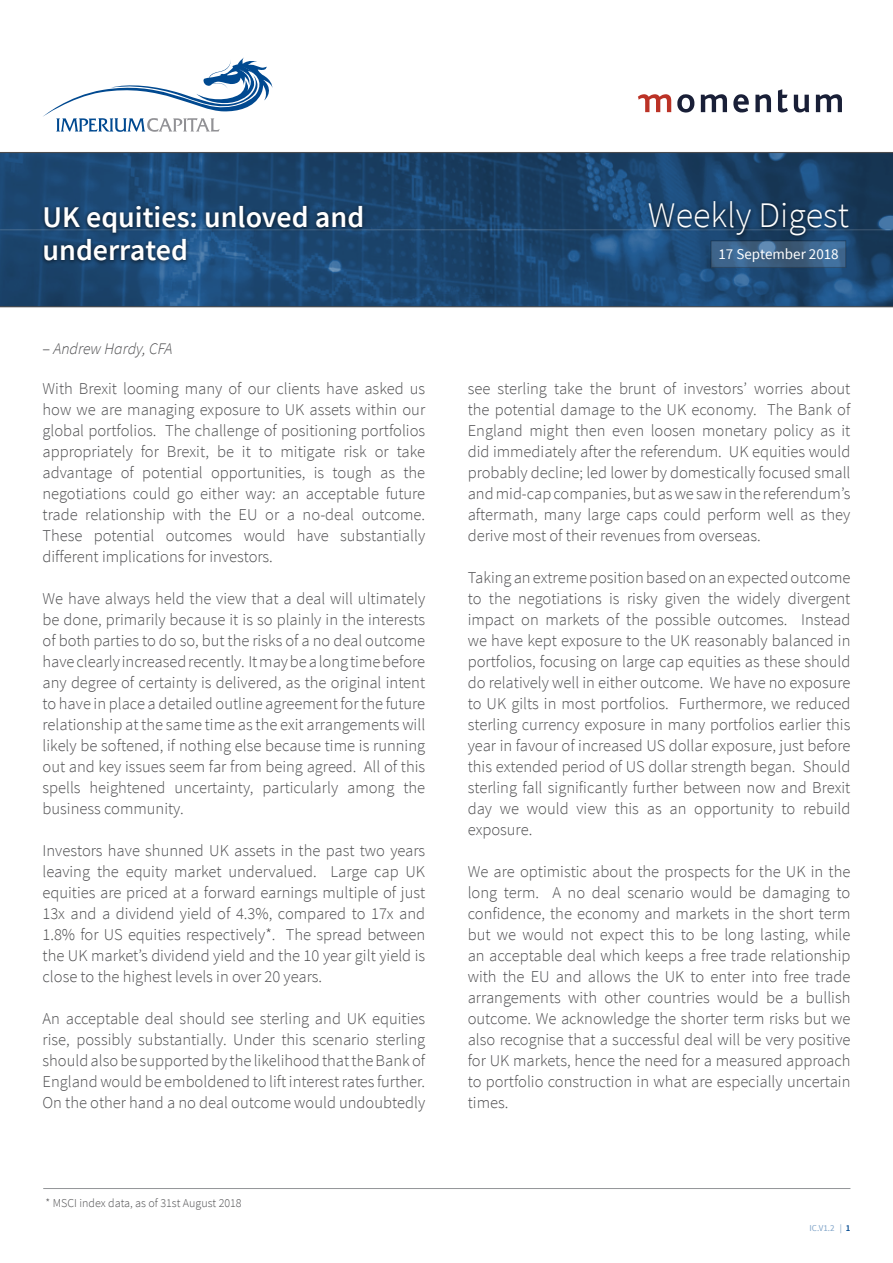
<style>
.page{position:relative;width:893px;height:1263px;background:#fff}
.page>*{position:absolute;margin:0;border:0;box-sizing:border-box;transform-origin:0 0}
.t1{font:300 36px "Source Sans Pro";color:#fff}
.t2{font:600 30px/33px "Source Sans Pro";color:#fff}
.t3{font:300 16.5px/21px "Source Sans Pro";color:#4d4d4f;text-align:justify}
.t4{font:italic 300 16.2px "Source Sans Pro";color:#4d4d4f}
.t5{font:15px "Source Sans Pro";color:#fff}
.t6{font:300 12px "Source Sans Pro";color:#4d4d4f}
.t7{font:9px "Source Sans Pro";color:#80a4c8}
.s1{font-style:normal}
.s2{font-weight:600;color:#004990}
</style>
<div class="page">
<svg style="left:0;top:153px;width:893px;height:153px;background:#1c4670"></svg>
<hr style="left:0;top:306px;width:893px;height:1px;background:#4d4d4f">
<hr style="left:0;top:152px;width:893px;height:1px;background:#4d4d4f">
<hr style="left:0;top:230px;width:893px;height:1px;background:#fff">
<svg style="left:638px;top:94px;width:33px;height:18px"></svg>
<svg style="left:701px;top:94px;width:26px;height:18px"></svg>
<svg style="left:733px;top:94px;width:16px;height:18px"></svg>
<svg style="left:755px;top:94px;width:16px;height:18px"></svg>
<svg style="left:778px;top:89px;width:10px;height:23px"></svg>
<svg style="left:794px;top:95px;width:15px;height:17px"></svg>
<svg style="left:816px;top:94px;width:26px;height:18px"></svg>
<svg style="left:677px;top:94px;width:17px;height:19px"></svg>
<svg style="left:43px;top:57px;width:230px;height:75px"></svg>
<div style="left:645px;top:197px;width:208px;height:43px;background:#000;opacity:.75"></div>
<svg style="left:713px;top:243px;width:131px;height:23px;background:#3f648a"></svg>
<hr style="left:43px;top:1188px;width:807px;height:1px;background:#939598">
<div style="left:40px;top:202px;width:327px;height:64px;background:#000;opacity:.75"></div>
<h2 class="t2" style="left:43px;top:202px;width:323px">UK equities: unloved and underrated</h2>
<p class="t4" style="left:43px;top:338px;width:131px"><span class="s1">–</span> Andrew Hardy, CFA</p>
<p class="t3" style="left:43px;top:378px;width:384px">With Brexit looming many of our clients have asked us how we are managing exposure to UK assets within our global portfolios. The challenge of positioning portfolios appropriately for Brexit, be it to mitigate risk or take advantage of potential opportunities, is tough as the negotiations could go either way: an acceptable future trade relationship with the EU or a no-deal outcome.<br>These potential outcomes would have substantially different implications for investors.</p>
<p class="t3" style="left:43px;top:588px;width:384px">We have always held the view that a deal will ultimately be done, primarily because it is so plainly in the interests of both parties to do so, but the risks of a no deal outcome have clearly increased recently. It may be a long time before any degree of certainty is delivered, as the original intent to have in place a detailed outline agreement for the future relationship at the same time as the exit arrangements will likely be softened, if nothing else because time is running out and key issues seem far from being agreed. All of this spells heightened uncertainty, particularly among the business community.</p>
<p class="t3" style="left:43px;top:840px;width:384px">Investors have shunned UK assets in the past two years leaving the equity market undervalued. Large cap UK equities are priced at a forward earnings multiple of just 13x and a dividend yield of 4.3%, compared to 17x and 1.8% for US equities respectively*. The spread between the UK market’s dividend yield and the 10 year gilt yield is close to the highest levels in over 20 years.</p>
<p class="t3" style="left:43px;top:1008px;width:384px">An acceptable deal should see sterling and UK equities rise, possibly substantially. Under this scenario sterling should also be supported by the likelihood that the Bank of England would be emboldened to lift interest rates further.<br>On the other hand a no deal outcome would undoubtedly</p>
<p class="t6" style="left:46px;top:1196px;width:198px">* MSCI index data, as of 31st August 2018</p>
<h1 class="t1" style="left:648px;top:194px;width:202px">Weekly Digest</h1>
<p class="t5" style="left:718px;top:245px;width:122px">17 September 2018</p>
<p class="t3" style="left:468px;top:378px;width:384px">see sterling take the brunt of investors’ worries about the potential damage to the UK economy. The Bank of England might then even loosen monetary policy as it did immediately after the referendum. UK equities would probably decline; led lower by domestically focused small and mid-cap companies, but as we saw in the referendum’s aftermath, many large caps could perform well as they derive most of their revenues from overseas.</p>
<p class="t3" style="left:468px;top:567px;width:384px">Taking an extreme position based on an expected outcome to the negotiations is risky given the widely divergent impact on markets of the possible outcomes. Instead we have kept exposure to the UK reasonably balanced in portfolios, focusing on large cap equities as these should do relatively well in either outcome. We have no exposure to UK gilts in most portfolios. Furthermore, we reduced sterling currency exposure in many portfolios earlier this year in favour of increased US dollar exposure, just before this extended period of US dollar strength began. Should sterling fall significantly further between now and Brexit day we would view this as an opportunity to rebuild exposure.</p>
<p class="t3" style="left:468px;top:861px;width:384px">We are optimistic about the prospects for the UK in the long term. A no deal scenario would be damaging to confidence, the economy and markets in the short term but we would not expect this to be long lasting, while an acceptable deal which keeps a free trade relationship with the EU and allows the UK to enter into free trade arrangements with other countries would be a bullish outcome. We acknowledge the shorter term risks but we also recognise that a successful deal will be very positive for UK markets, hence the need for a measured approach to portfolio construction in what are especially uncertain times.</p>
<p class="t7" style="left:810px;top:1223px;width:42px">IC.V1.2 | <span class="s2">1</span></p>
</div>
